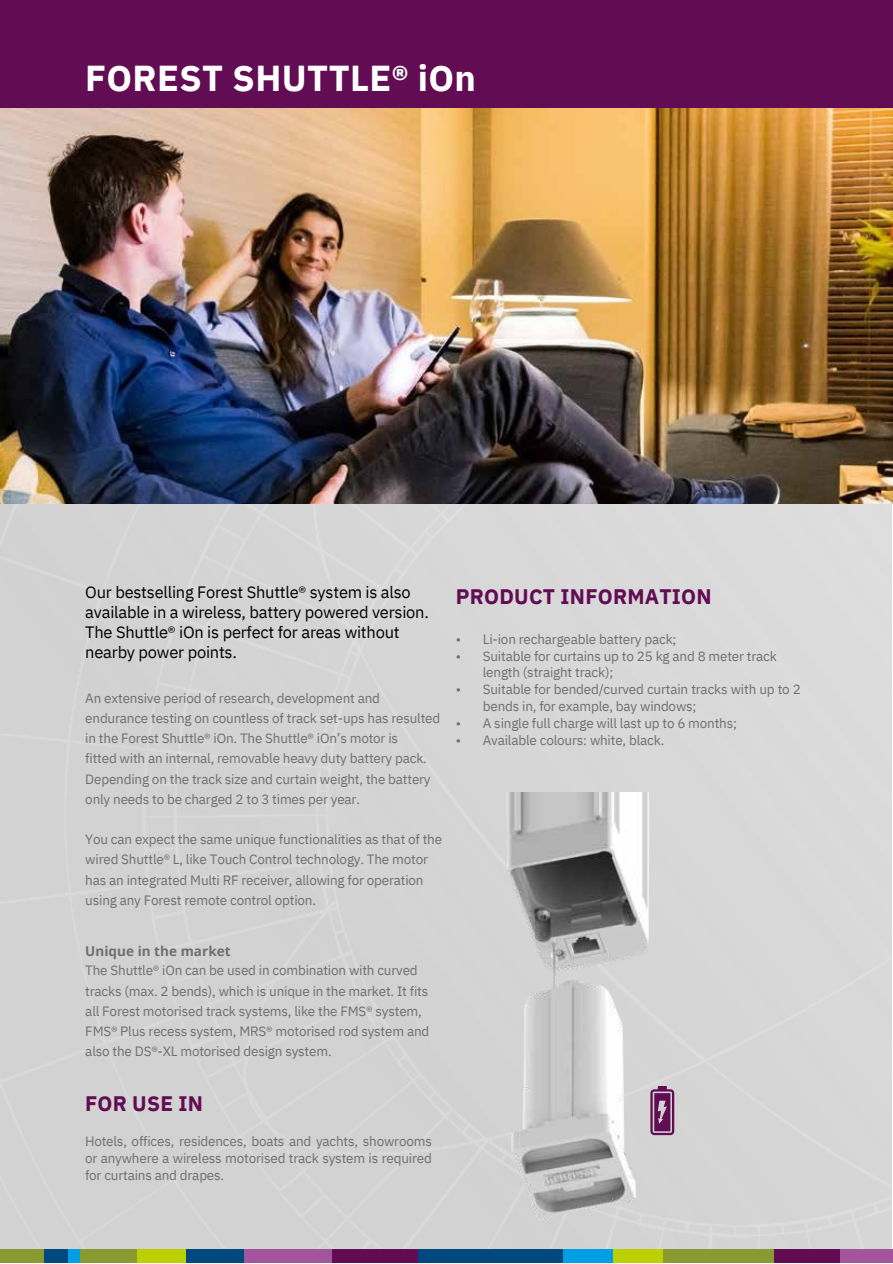
<style>
.page{position:relative;width:893px;height:1264px;background:#fff}
.page>*{position:absolute;margin:0;border:0;box-sizing:border-box;transform-origin:0 0}
.t1{font:700 36px "IBM Plex Sans";letter-spacing:.01em;color:#fff}
.t2{font:700 21px "IBM Plex Sans";letter-spacing:.01em;color:#610c53}
.t3{font:16.5px/20.2px "IBM Plex Sans";letter-spacing:-.015em;color:#000}
.t4{font:13.5px/20.2px "IBM Plex Sans";letter-spacing:-.015em;color:#706f6f}
.t5{font:700 13.5px "Open Sans";letter-spacing:.005em;color:#706f6f}
</style>
<div class="page">
<div style="left:0;top:503px;width:891px;height:746px;background:#d4d4d4"></div>
<div style="left:0;top:0;width:892px;height:108px;background:#610c53"></div>
<div style="left:243px;top:1249px;width:89px;height:13px;background:#a2559d"></div>
<div style="left:835px;top:1249px;width:57px;height:13px;background:#a2559d"></div>
<div style="left:0;top:1249px;width:44px;height:13px;background:#899a32"></div>
<div style="left:68px;top:1249px;width:13px;height:13px;background:#009fe3"></div>
<div style="left:562px;top:1249px;width:52px;height:13px;background:#009fe3"></div>
<div style="left:185px;top:1249px;width:58px;height:13px;background:#00497f"></div>
<div style="left:418px;top:1249px;width:144px;height:13px;background:#00497f"></div>
<div style="left:44px;top:1249px;width:24px;height:13px;background:#00497f"></div>
<div style="left:332px;top:1249px;width:86px;height:13px;background:#610c53"></div>
<div style="left:773px;top:1249px;width:66px;height:13px;background:#610c53"></div>
<div style="left:81px;top:1249px;width:56px;height:13px;background:#899a32"></div>
<div style="left:661px;top:1249px;width:112px;height:13px;background:#899a32"></div>
<div style="left:137px;top:1249px;width:49px;height:13px;background:#bccf00"></div>
<div style="left:614px;top:1249px;width:48px;height:13px;background:#bccf00"></div>
<img style="left:455px;top:792px;width:261px;height:441px">
<svg style="left:650px;top:1085px;width:24px;height:50px"></svg>
<img style="left:0;top:108px;width:892px;height:395px">
<p class="t1" style="left:85px;top:54px;width:392px">FOREST SHUTTLE® iOn</p>
<p class="t3" style="left:85px;top:581px;width:345px">Our bestselling Forest Shuttle® system is also available in a wireless, battery powered version.<br>The Shuttle® iOn is perfect for areas without nearby power points.</p>
<p class="t4" style="left:85px;top:687px;width:296px">An extensive period of research, development and</p>
<p class="t4" style="left:85px;top:707px;width:356px">endurance testing on countless of track set-ups has resulted in the Forest Shuttle® iOn. The Shuttle® iOn’s motor is</p>
<p class="t4" style="left:85px;top:748px;width:347px">fitted with an internal, removable heavy duty battery pack.<br>Depending on the track size and curtain weight, the battery only needs to be charged 2 to 3 times per year.</p>
<p class="t4" style="left:85px;top:829px;width:358px">You can expect the same unique functionalities as that of the wired Shuttle® L, like Touch Control technology. The motor has an integrated Multi RF receiver, allowing for operation using any Forest remote control option.</p>
<p class="t5" style="left:85px;top:941px;width:147px">Unique in the market</p>
<p class="t4" style="left:85px;top:960px;width:345px">The Shuttle® iOn can be used in combination with curved tracks (max. 2 bends), which is unique in the market. It fits all Forest motorised track systems, like the FMS® system, FMS® Plus recess system, MRS® motorised rod system and also the DS®-XL motorised design system.</p>
<p class="t2" style="left:85px;top:1089px;width:119px">FOR USE IN</p>
<p class="t4" style="left:85px;top:1132px;width:348px;line-height:16.8px;text-align:justify">Hotels, offices, residences, boats and yachts, showrooms or anywhere a wireless motorised track system is required for curtains and drapes.</p>
<p class="t2" style="left:456px;top:582px;width:257px">PRODUCT INFORMATION</p>
<p class="t4" style="left:456px;top:630px;width:7px;line-height:16.8px">• •</p>
<p class="t4" style="left:456px;top:679px;width:7px">•</p>
<p class="t4" style="left:456px;top:714px;width:7px;line-height:16.8px">• •</p>
<p class="t4" style="left:483px;top:628px;width:195px">Li-ion rechargeable battery pack;</p>
<p class="t4" style="left:483px;top:647px;width:295px;line-height:16.8px">Suitable for curtains up to 25 kg and 8 meter track length (straight track);</p>
<p class="t4" style="left:483px;top:680px;width:319px;line-height:16.8px">Suitable for bended/curved curtain tracks with up to 2 bends in, for example, bay windows;</p>
<p class="t4" style="left:483px;top:712px;width:256px">A single full charge will last up to 6 months;</p>
<p class="t4" style="left:483px;top:729px;width:183px">Available colours: white, black.</p>
</div>
